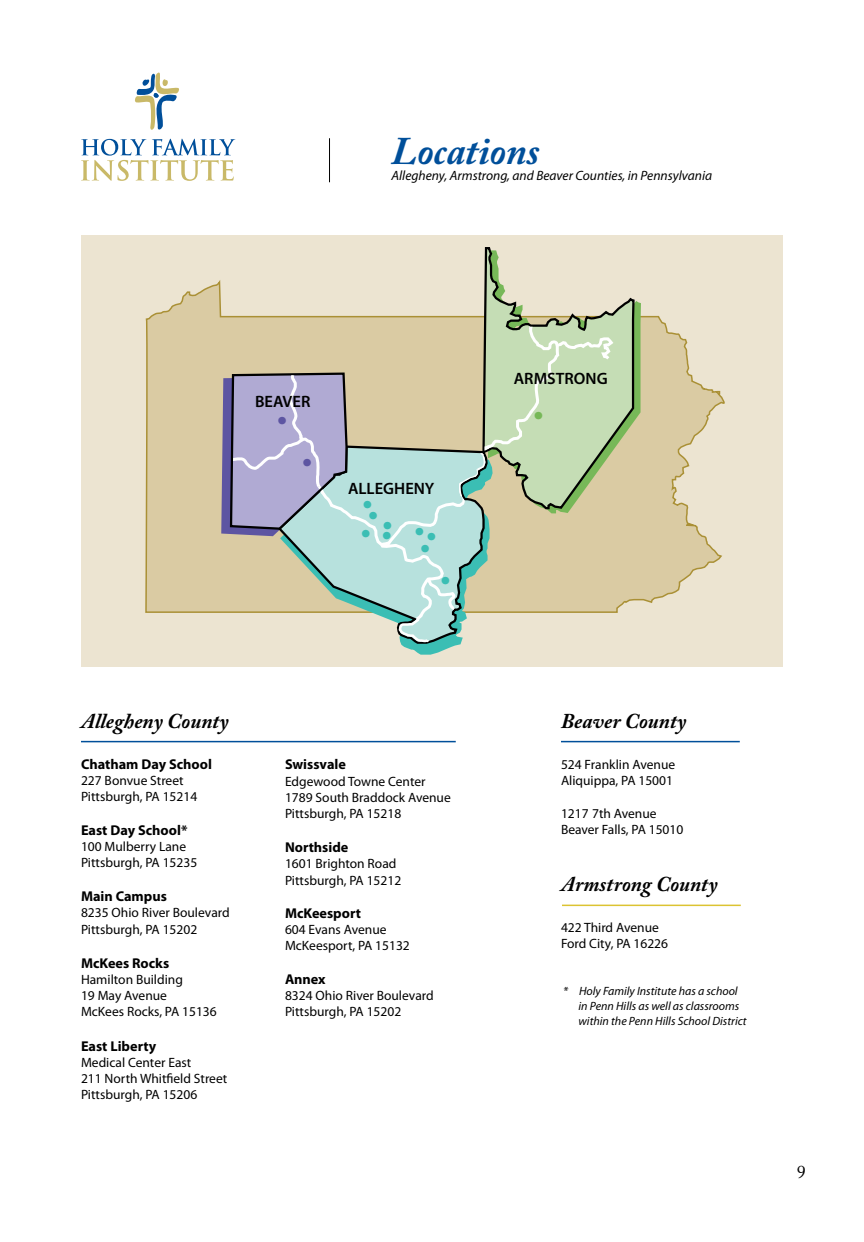
<style>
.page{position:relative;width:864px;height:1242px;background:#fff}
.page>*{position:absolute;margin:0;border:0;box-sizing:border-box;transform-origin:0 0}
.t1{font:italic 700 39px "Adobe Caslon Pro";color:#004f9a}
.t2{font:36px "Myriad Pro";color:#3bbeb4}
.t3{font:36px "Myriad Pro";color:#5d55a2}
.t4{font:36px "Myriad Pro";color:#77b858}
.t5{font:italic 700 21px "Adobe Caslon Pro";color:#000}
.t6{font:18px "Adobe Caslon Pro";color:#000}
.t7{font:600 16.5px "Myriad Pro";color:#000}
.t8{font:700 14.25px "Myriad Pro";color:#000}
.t9{font:13.5px/16.2px "Myriad Pro";color:#000}
.t10{font:italic 13.5px "Myriad Pro";color:#000}
.t11{font:italic 12px/15px "Myriad Pro";color:#000}
</style>
<div class="page">
<hr style="left:329px;top:138px;width:1px;height:44px;background:#000">
<hr style="left:81px;top:741px;width:375px;height:1px;background:#004f9a">
<hr style="left:561px;top:741px;width:179px;height:1px;background:#004f9a">
<hr style="left:562px;top:905px;width:179px;height:1px;background:#dcc332">
<svg style="left:81px;top:139px;width:154px;height:42px"></svg>
<svg style="left:135px;top:73px;width:44px;height:57px"></svg>
<div style="left:81px;top:235px;width:702px;height:432px;background:#ece4d1"></div>
<svg style="left:145px;top:282px;width:580px;height:331px"></svg>
<svg style="left:219px;top:247px;width:424px;height:405px"></svg>
<h1 class="t1" style="left:392px;top:127px;width:149px">Locations</h1>
<p class="t10" style="left:392px;top:167px;width:322px">Allegheny, Armstrong, and Beaver Counties, in Pennsylvania</p>
<p class="t7" style="left:255px;top:391px;width:57px">BEAVER</p>
<h2 class="t3" style="left:277px;top:395px;width:12px">•</h2>
<h2 class="t3" style="left:302px;top:438px;width:12px">•</h2>
<p class="t7" style="left:348px;top:478px;width:88px">ALLEGHENY</p>
<h2 class="t2" style="left:362px;top:485px;width:17px">••</h2>
<h2 class="t2" style="left:361px;top:509px;width:12px">•</h2>
<h2 class="t2" style="left:382px;top:506px;width:12px">••</h2>
<h2 class="t2" style="left:415px;top:509px;width:24px">••</h2>
<h2 class="t2" style="left:420px;top:524px;width:12px">•</h2>
<h2 class="t2" style="left:441px;top:556px;width:12px">•</h2>
<h3 class="t5" style="left:81px;top:709px;width:149px">Allegheny County</h3>
<p class="t8" style="left:81px;top:755px;width:133px">Chatham Day School</p>
<p class="t9" style="left:81px;top:772px;width:118px">227 Bonvue Street<br>Pittsburgh, PA 15214</p>
<p class="t8" style="left:81px;top:821px;width:108px">East Day School*</p>
<p class="t9" style="left:81px;top:838px;width:118px">100 Mulberry Lane<br>Pittsburgh, PA 15235</p>
<p class="t8" style="left:81px;top:887px;width:87px">Main Campus</p>
<p class="t9" style="left:81px;top:905px;width:150px">8235 Ohio River Boulevard<br>Pittsburgh, PA 15202</p>
<p class="t8" style="left:81px;top:954px;width:90px">McKees Rocks</p>
<p class="t9" style="left:81px;top:971px;width:137px">Hamilton Building<br>19 May Avenue<br>McKees Rocks, PA 15136</p>
<p class="t8" style="left:81px;top:1037px;width:77px">East Liberty</p>
<p class="t9" style="left:81px;top:1054px;width:148px">Medical Center East<br>211 North Whitfield Street<br>Pittsburgh, PA 15206</p>
<p class="t8" style="left:285px;top:755px;width:62px">Swissvale</p>
<p class="t9" style="left:285px;top:773px;width:167px">Edgewood Towne Center<br>1789 South Braddock Avenue<br>Pittsburgh, PA 15218</p>
<p class="t8" style="left:285px;top:838px;width:65px">Northside</p>
<p class="t9" style="left:285px;top:856px;width:118px">1601 Brighton Road<br>Pittsburgh, PA 15212</p>
<p class="t8" style="left:285px;top:904px;width:77px">McKeesport</p>
<p class="t9" style="left:285px;top:921px;width:126px">604 Evans Avenue<br>McKeesport, PA 15132</p>
<p class="t8" style="left:285px;top:969px;width:42px">Annex</p>
<p class="t9" style="left:285px;top:987px;width:150px">8324 Ohio River Boulevard<br>Pittsburgh, PA 15202</p>
<p class="t7" style="left:514px;top:368px;width:95px">ARMSTRONG</p>
<h2 class="t4" style="left:534px;top:391px;width:12px">•</h2>
<h3 class="t5" style="left:561px;top:709px;width:127px">Beaver County</h3>
<p class="t9" style="left:561px;top:756px;width:116px">524 Franklin Avenue<br>Aliquippa, PA 15001</p>
<p class="t9" style="left:561px;top:805px;width:124px">1217 7th Avenue<br>Beaver Falls, PA 15010</p>
<h3 class="t5" style="left:561px;top:872px;width:158px">Armstrong County</h3>
<p class="t9" style="left:561px;top:919px;width:109px">422 Third Avenue<br>Ford City, PA 16226</p>
<p class="t11" style="left:578px;top:983px;width:170px;text-indent:-15px">* Holy Family Institute has a school in Penn Hills as well as classrooms within the Penn Hills School District</p>
<h3 class="t6" style="left:797px;top:1161px;width:10px">9</h3>
</div>
